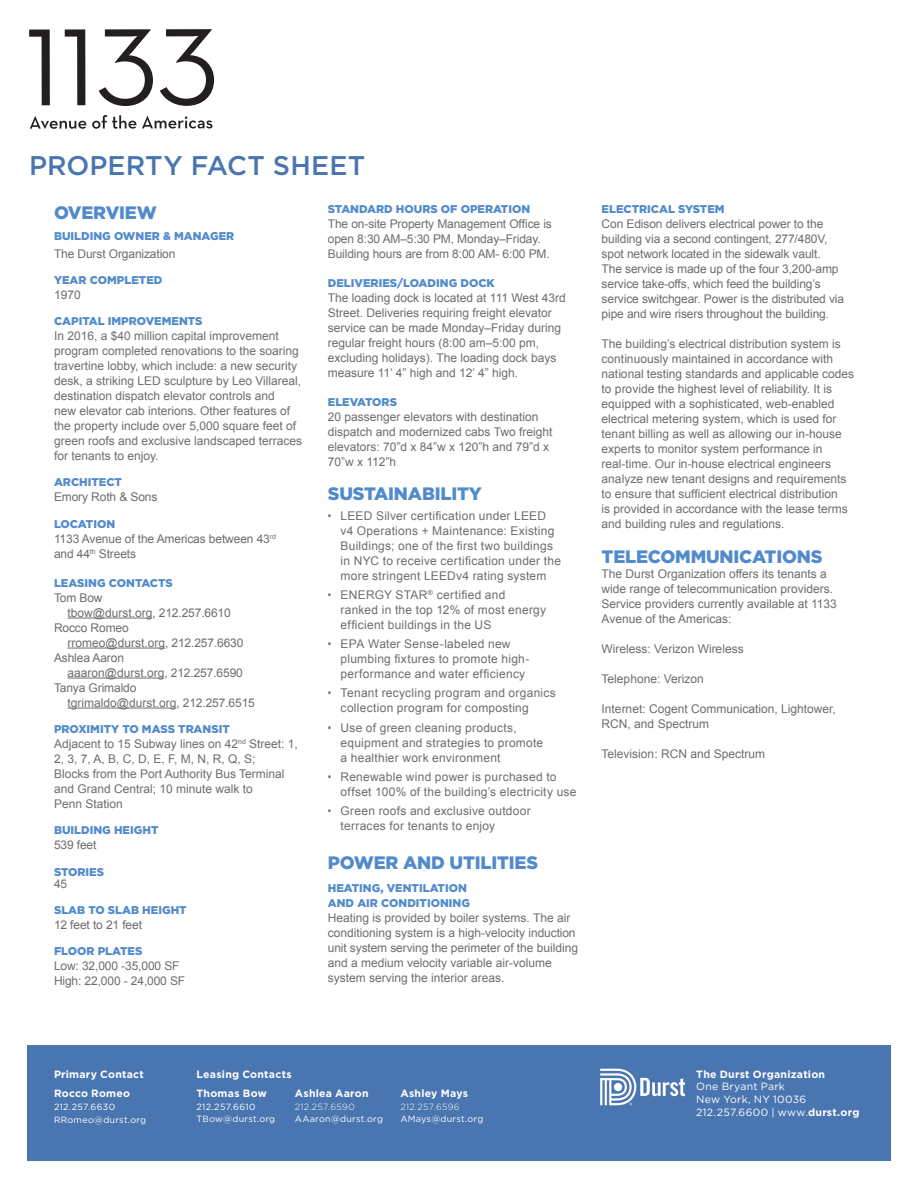
<style>
.page{position:relative;width:918px;height:1188px;background:#fff}
.page>*{position:absolute;margin:0;border:0;box-sizing:border-box;transform-origin:0 0}
.Body{font:500 27px "Gotham";letter-spacing:.005em;color:#4975b1}
.Body_text{font:900 18px "Gotham";letter-spacing:-.01em;color:#528bcc}
.Body_text-2{font:12px/15px "Arial";color:#6c6d70}
.Body_text-3{font:12px/15px "Arial";letter-spacing:.02em;color:#6c6d70}
.t1{font:900 11.25px/14.2px "Gotham";color:#528bcc}
.t2{font:700 10.5px/19.5px "Gotham";letter-spacing:.025em;color:#fff}
.t3{font:10.5px/12.8px "Gotham";letter-spacing:.03em;color:#fff}
.t4{font:9px/12.8px "Gotham";letter-spacing:.03em;color:#fff}
.t5{font:300 9px "Gotham";letter-spacing:.03em;color:#fff}
.s1{font-family:"Arial Narrow"}
.s2{font-weight:700}
</style>
<div class="page">
<svg style="left:29px;top:29px;width:185px;height:77px"></svg>
<svg style="left:30px;top:115px;width:182px;height:14px"></svg>
<div style="left:27px;top:1045px;width:864px;height:116px;background:#4975b1"></div>
<svg style="left:600px;top:1069px;width:85px;height:36px"></svg>
<hr style="left:68px;top:618px;width:84px;height:1px;background:#6c6d70">
<hr style="left:68px;top:648px;width:97px;height:1px;background:#6c6d70">
<hr style="left:68px;top:678px;width:96px;height:1px;background:#6c6d70">
<hr style="left:68px;top:708px;width:108px;height:1px;background:#6c6d70">
<p class="Body" style="left:29px;top:148px;width:338px">PROPERTY FACT SHEET</p>
<p class="Body_text" style="left:54px;top:200px;width:104px">OVERVIEW</p>
<p class="t1" style="left:54px;top:228px;width:182px">BUILDING OWNER &amp; MANAGER</p>
<p class="Body_text-2" style="left:54px;top:246px;width:123px">The Durst Organization</p>
<p class="t1" style="left:54px;top:273px;width:110px">YEAR COMPLETED</p>
<p class="Body_text-2" style="left:54px;top:287px;width:28px">1970</p>
<p class="t1" style="left:54px;top:314px;width:150px">CAPITAL IMPROVEMENTS</p>
<p class="Body_text-2" style="left:54px;top:328px;width:250px">In 2016, a $40 million capital improvement program completed renovations to the soaring travertine lobby, which include: a new security desk, a striking LED sculpture by Leo Villareal, destination dispatch elevator controls and<br>new elevator cab interions. Other features of the property include over 5,000 square feet of green roofs and exclusive landscaped terraces for tenants to enjoy.</p>
<p class="t1" style="left:54px;top:475px;width:70px">ARCHITECT</p>
<p class="Body_text-2" style="left:54px;top:490px;width:105px">Emory Roth &amp; Sons</p>
<p class="t1" style="left:54px;top:516px;width:63px">LOCATION</p>
<p class="Body_text-2" style="left:54px;top:531px;width:223px">1133 Avenue of the Americas between 43<sup>rd </sup>and 44<sup>th</sup> Streets</p>
<p class="t1" style="left:54px;top:576px;width:120px">LEASING CONTACTS</p>
<p class="Body_text-2" style="left:54px;top:590px;width:50px">Tom Bow</p>
<p class="Body_text-2" style="left:68px;top:605px;width:165px">tbow@durst.org, 212.257.6610</p>
<p class="Body_text-2" style="left:54px;top:620px;width:76px">Rocco Romeo</p>
<p class="Body_text-2" style="left:68px;top:635px;width:178px">rromeo@durst.org, 212.257.6630</p>
<p class="Body_text-2" style="left:54px;top:650px;width:72px">Ashlea Aaron</p>
<p class="Body_text-2" style="left:68px;top:665px;width:177px">aaaron@durst.org, 212.257.6590</p>
<p class="Body_text-2" style="left:54px;top:680px;width:84px">Tanya Grimaldo</p>
<p class="Body_text-2" style="left:68px;top:695px;width:189px">tgrimaldo@durst.org, 212.257.6515</p>
<p class="t1" style="left:54px;top:722px;width:177px">PROXIMITY TO MASS TRANSIT</p>
<p class="Body_text-2" style="left:54px;top:736px;width:245px">Adjacent to 15 Subway lines on 42<sup>nd</sup> Street: 1,<br>2, 3, 7, A, B, C, D, E, F, M, N, R, Q, S;</p>
<p class="Body_text-2" style="left:54px;top:766px;width:232px">Blocks from the Port Authority Bus Terminal and Grand Central; 10 minute walk to<br>Penn Station</p>
<p class="t1" style="left:54px;top:823px;width:106px">BUILDING HEIGHT</p>
<p class="Body_text-2" style="left:54px;top:838px;width:44px">539 feet</p>
<p class="t1" style="left:54px;top:864px;width:52px">STORIES</p>
<p class="Body_text-2" style="left:54px;top:876px;width:15px">45</p>
<p class="t1" style="left:54px;top:903px;width:134px">SLAB TO SLAB HEIGHT</p>
<p class="Body_text-2" style="left:54px;top:917px;width:90px">12 feet to 21 feet</p>
<p class="t1" style="left:54px;top:944px;width:90px">FLOOR PLATES</p>
<p class="Body_text-2" style="left:54px;top:958px;width:127px">Low: 32,000 -35,000 SF</p>
<p class="Body_text-2" style="left:54px;top:973px;width:133px">High: 22,000 - 24,000 SF</p>
<p class="t1" style="left:328px;top:202px;width:204px">STANDARD HOURS OF OPERATION</p>
<p class="Body_text-2" style="left:328px;top:217px;width:226px">The on-site Property Management Office is open 8:30 AM–5:30 PM, Monday–Friday.<br>Building hours are from 8:00 AM- 6:00 PM.</p>
<p class="t1" style="left:328px;top:275px;width:169px">DELIVERIES/LOADING DOCK</p>
<p class="Body_text-2" style="left:328px;top:290px;width:240px">The loading dock is located at 111 West 43rd Street. Deliveries requiring freight elevator service can be made Monday–Friday during regular freight hours (8:00 am–5:00 pm, excluding holidays). The loading dock bays measure 11’ 4” high and 12’ 4” high.</p>
<p class="t1" style="left:328px;top:395px;width:71px">ELEVATORS</p>
<p class="Body_text-2" style="left:328px;top:409px;width:226px">20 passenger elevators with destination dispatch and modernized cabs Two freight elevators: 70”d x 84”w x 120”h and 79”d x 70”w x 112”h</p>
<p class="Body_text" style="left:328px;top:482px;width:155px">SUSTAINABILITY</p>
<p class="Body_text-3" style="left:341px;top:508px;width:222px;text-indent:-13px"><span class="s1">•</span> LEED Silver certification under LEED v4 Operations + Maintenance: Existing Buildings; one of the first two buildings in NYC to receive certification under the more stringent LEEDv4 rating system</p>
<p class="Body_text-3" style="left:341px;top:587px;width:207px;text-indent:-13px"><span class="s1">•</span> ENERGY STAR<sup>®</sup> certified and<br>ranked in the top 12% of most energy efficient buildings in the US</p>
<p class="Body_text-3" style="left:341px;top:637px;width:190px;text-indent:-13px"><span class="s1">•</span> EPA Water Sense-labeled new plumbing fixtures to promote high&shy;performance and water efficiency</p>
<p class="Body_text-3" style="left:341px;top:686px;width:217px;text-indent:-13px"><span class="s1">•</span> Tenant recycling program and organics collection program for composting</p>
<p class="Body_text-3" style="left:341px;top:720px;width:204px;text-indent:-13px"><span class="s1">•</span> Use of green cleaning products, equipment and strategies to promote a healthier work environment</p>
<p class="Body_text-3" style="left:341px;top:769px;width:237px;text-indent:-13px"><span class="s1">•</span> Renewable wind power is purchased to offset 100% of the building’s electricity use</p>
<p class="Body_text-3" style="left:341px;top:804px;width:192px;text-indent:-13px"><span class="s1">•</span> Green roofs and exclusive outdoor terraces for tenants to enjoy</p>
<p class="Body_text" style="left:328px;top:850px;width:212px">POWER AND UTILITIES</p>
<p class="t1" style="left:328px;top:881px;width:144px">HEATING, VENTILATION<br>AND AIR CONDITIONING</p>
<p class="Body_text-2" style="left:328px;top:910px;width:252px">Heating is provided by boiler systems. The air conditioning system is a high-velocity induction unit system serving the perimeter of the building and a medium velocity variable air-volume system serving the interior areas.</p>
<p class="t1" style="left:602px;top:202px;width:125px">ELECTRICAL SYSTEM</p>
<p class="Body_text-2" style="left:602px;top:217px;width:244px">Con Edison delivers electrical power to the building via a second contingent, 277/480V, spot network located in the sidewalk vault.<br>The service is made up of the four 3,200-amp service take-offs, which feed the building’s service switchgear. Power is the distributed via pipe and wire risers throughout the building.</p>
<p class="Body_text-2" style="left:602px;top:337px;width:254px">The building’s electrical distribution system is continuously maintained in accordance with national testing standards and applicable codes to provide the highest level of reliability. It is equipped with a sophisticated, web-enabled electrical metering system, which is used for tenant billing as well as allowing our in-house experts to monitor system performance in real-time. Our in-house electrical engineers analyze new tenant designs and requirements to ensure that sufficient electrical distribution<br>is provided in accordance with the lease terms and building rules and regulations.</p>
<p class="Body_text" style="left:602px;top:544px;width:222px">TELECOMMUNICATIONS</p>
<p class="Body_text-2" style="left:602px;top:566px;width:237px">The Durst Organization offers its tenants a wide range of telecommunication providers.<br>Service providers currently available at 1133<br>Avenue of the Americas:</p>
<p class="Body_text-2" style="left:602px;top:641px;width:144px">Wireless: Verizon Wireless</p>
<p class="Body_text-2" style="left:602px;top:671px;width:104px">Telephone: Verizon</p>
<p class="Body_text-2" style="left:602px;top:701px;width:236px">Internet: Cogent Communication, Lightower,<br>RCN, and Spectrum</p>
<p class="Body_text-2" style="left:602px;top:746px;width:165px">Television: RCN and Spectrum</p>
<p class="t2" style="left:54px;top:1064px;width:91px">Primary Contact<br>Rocco Romeo</p>
<p class="t4" style="left:54px;top:1100px;width:94px">212.257.6630<br>RRomeo@durst.org</p>
<p class="t2" style="left:197px;top:1064px;width:97px">Leasing Contacts</p>
<p class="t2" style="left:197px;top:1083px;width:72px">Thomas Bow</p>
<p class="t4" style="left:197px;top:1100px;width:80px">212.257.6610<br>TBow@durst.org</p>
<p class="t2" style="left:295px;top:1083px;width:75px">Ashlea Aaron</p>
<p class="t5" style="left:295px;top:1101px;width:61px">212.257.6590</p>
<p class="t4" style="left:295px;top:1113px;width:90px">AAaron@durst.org</p>
<p class="t2" style="left:400px;top:1083px;width:69px">Ashley Mays</p>
<p class="t5" style="left:400px;top:1101px;width:61px">212.257.6596</p>
<p class="t4" style="left:400px;top:1113px;width:84px">AMays@durst.org</p>
<p class="t2" style="left:696px;top:1064px;width:130px">The Durst Organization</p>
<p class="t3" style="left:696px;top:1080px;width:165px">One Bryant Park<br>New York, NY 10036<br>212.257.6600 | www.<span class="s2">durst.org</span></p>
</div>
